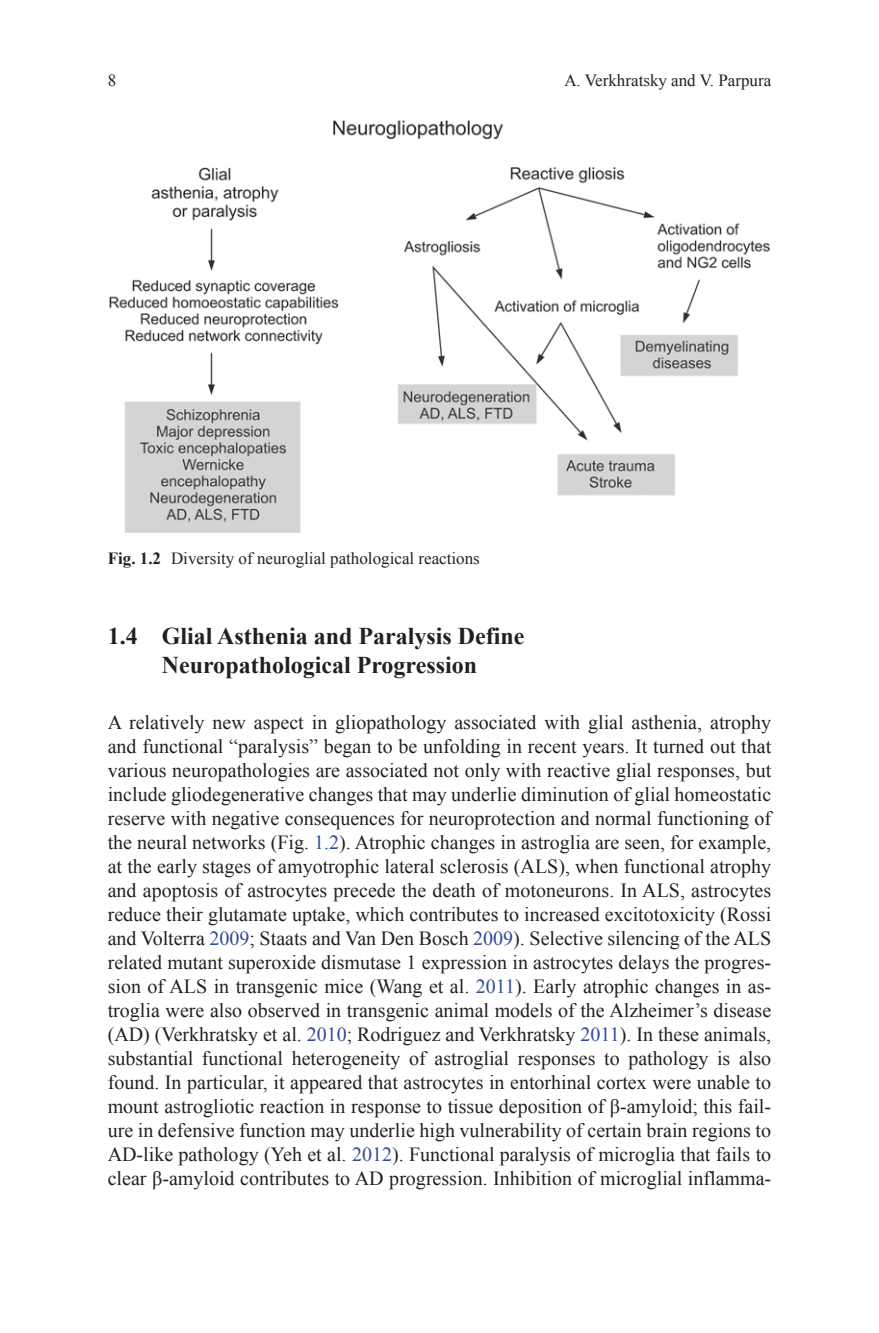
<style>
.page{position:relative;width:879px;height:1333px;background:#fff}
.page>*{position:absolute;margin:0;border:0;box-sizing:border-box;transform-origin:0 0}
.t1{font:700 24px/28px "Times New Roman";color:#231f20;text-align:center}
.t2{font:20px/24px "Times New Roman";color:#231f20;text-align:justify}
.t3{font:17px "Times New Roman";color:#231f20}
.s1{font-weight:700}
.s2{color:#324a97}
</style>
<div class="page">
<img style="left:109px;top:120px;width:661px;height:413px">
<p class="t3" style="left:108px;top:69px;width:10px">8</p>
<p class="t3" style="left:564px;top:69px;width:208px">A. Verkhratsky and V. Parpura</p>
<p class="t3" style="left:108px;top:546px;width:374px"><span class="s1">Fig. 1.2</span> Diversity of neuroglial pathological reactions</p>
<p class="t1" style="left:108px;top:622px;width:418px">1.4 Glial Asthenia and Paralysis Define<br>Neuropathological Progression</p>
<p class="t2" style="left:108px;top:709px;width:665px">A relatively new aspect in gliopathology associated with glial asthenia, atrophy and functional “paralysis” began to be unfolding in recent years. It turned out that various neuropathologies are associated not only with reactive glial responses, but include gliodegenerative changes that may underlie diminution of glial homeostatic reserve with negative consequences for neuroprotection and normal functioning of the neural networks (Fig. <span class="s2">1.2</span>). Atrophic changes in astroglia are seen, for example, at the early stages of amyotrophic lateral sclerosis (ALS), when functional atrophy and apoptosis of astrocytes precede the death of motoneurons. In ALS, astrocytes reduce their glutamate uptake, which contributes to increased excitotoxicity (Rossi and Volterra <span class="s2">2009</span>; Staats and Van Den Bosch <span class="s2">2009</span>). Selective silencing of the ALS related mutant superoxide dismutase 1 expression in astrocytes delays the progres&shy;sion of ALS in transgenic mice (Wang et al. <span class="s2">2011</span>). Early atrophic changes in as&shy;troglia were also observed in transgenic animal models of the Alzheimer’s disease (AD) (Verkhratsky et al. <span class="s2">2010</span>; Rodriguez and Verkhratsky <span class="s2">2011</span>). In these animals, substantial functional heterogeneity of astroglial responses to pathology is also found. In particular, it appeared that astrocytes in entorhinal cortex were unable to mount astrogliotic reaction in response to tissue deposition of β-amyloid; this fail&shy;ure in defensive function may underlie high vulnerability of certain brain regions to AD-like pathology (Yeh et al. <span class="s2">2012</span>). Functional paralysis of microglia that fails to clear β-amyloid contributes to AD progression. Inhibition of microglial inflamma-</p>
</div>
